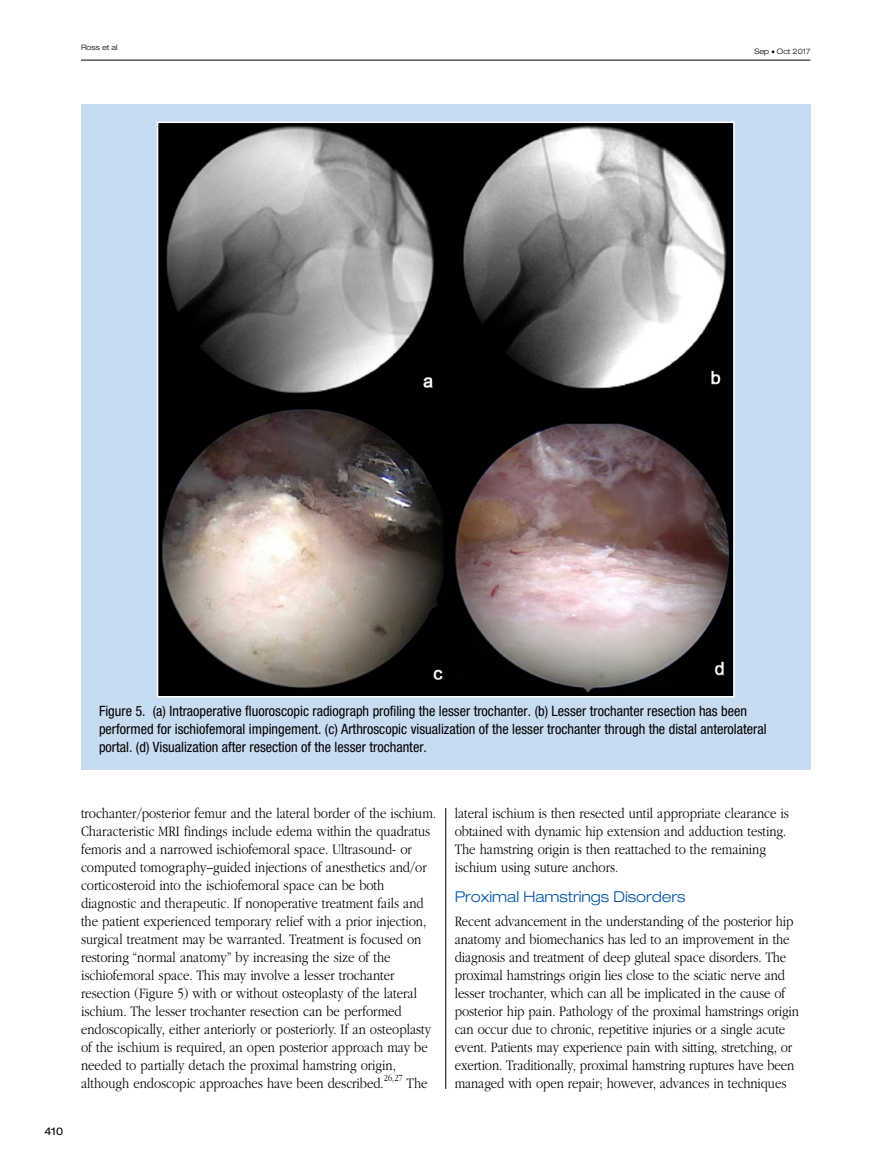
<style>
.page{position:relative;width:878px;height:1175px;background:#fff}
.page>*{position:absolute;margin:0;border:0;box-sizing:border-box;transform-origin:0 0}
.t1{font:300 15px/18px "ITC Garamond Std";color:#000;scale:.85 1}
.t2{font:300 expanded 15px "Helvetica Neue LT Std";color:#0057a8}
.t3{font:condensed 14.25px/18px "Helvetica Neue LT Std";color:#000}
.t4{font:expanded 10.5px "Helvetica Neue LT Std";color:#000}
.t5{font:300 expanded 7.5px "Helvetica Neue LT Std";color:#000}
</style>
<div class="page">
<hr style="left:81px;top:60px;width:729px;height:1px;background:#000">
<hr style="left:445px;top:808px;width:1px;height:280px;background:#000">
<div style="left:81px;top:104px;width:729px;height:665px;background:#c7dbf1"></div>
<img style="left:160px;top:125px;width:571px;height:569px">
<div style="left:157px;top:122px;width:577px;height:575px;border:2px solid #fff"></div>
<p class="t5" style="left:81px;top:43px;width:38px">Ross et al</p>
<p class="t5" style="left:754px;top:47px;width:57px">Sep • Oct 2017</p>
<p class="t3" style="left:99px;top:701px;width:669px">Figure 5. (a) Intraoperative fluoroscopic radiograph profiling the lesser trochanter. (b) Lesser trochanter resection has been performed for ischiofemoral impingement. (c) Arthroscopic visualization of the lesser trochanter through the distal anterolateral portal. (d) Visualization after resection of the lesser trochanter.</p>
<p class="t4" style="left:45px;top:1125px;width:20px">410</p>
<p class="t1" style="left:81px;top:804px;width:419px">trochanter/posterior femur and the lateral border of the ischium.<br>Characteristic MRI findings include edema within the quadratus femoris and a narrowed ischiofemoral space. Ultrasound- or computed tomography–guided injections of anesthetics and/or corticosteroid into the ischiofemoral space can be both diagnostic and therapeutic. If nonoperative treatment fails and the patient experienced temporary relief with a prior injection, surgical treatment may be warranted. Treatment is focused on restoring “normal anatomy” by increasing the size of the ischiofemoral space. This may involve a lesser trochanter resection (Figure 5) with or without osteoplasty of the lateral ischium. The lesser trochanter resection can be performed endoscopically, either anteriorly or posteriorly. If an osteoplasty of the ischium is required, an open posterior approach may be needed to partially detach the proximal hamstring origin, although endoscopic approaches have been described.<sup>26,27</sup> The</p>
<p class="t1" style="left:454px;top:804px;width:395px">lateral ischium is then resected until appropriate clearance is obtained with dynamic hip extension and adduction testing.<br>The hamstring origin is then reattached to the remaining ischium using suture anchors.</p>
<p class="t2" style="left:454px;top:887px;width:232px">Proximal Hamstrings Disorders</p>
<p class="t1" style="left:454px;top:912px;width:406px">Recent advancement in the understanding of the posterior hip anatomy and biomechanics has led to an improvement in the diagnosis and treatment of deep gluteal space disorders. The proximal hamstrings origin lies close to the sciatic nerve and lesser trochanter, which can all be implicated in the cause of posterior hip pain. Pathology of the proximal hamstrings origin can occur due to chronic, repetitive injuries or a single acute event. Patients may experience pain with sitting, stretching, or exertion. Traditionally, proximal hamstring ruptures have been managed with open repair; however, advances in techniques</p>
</div>
